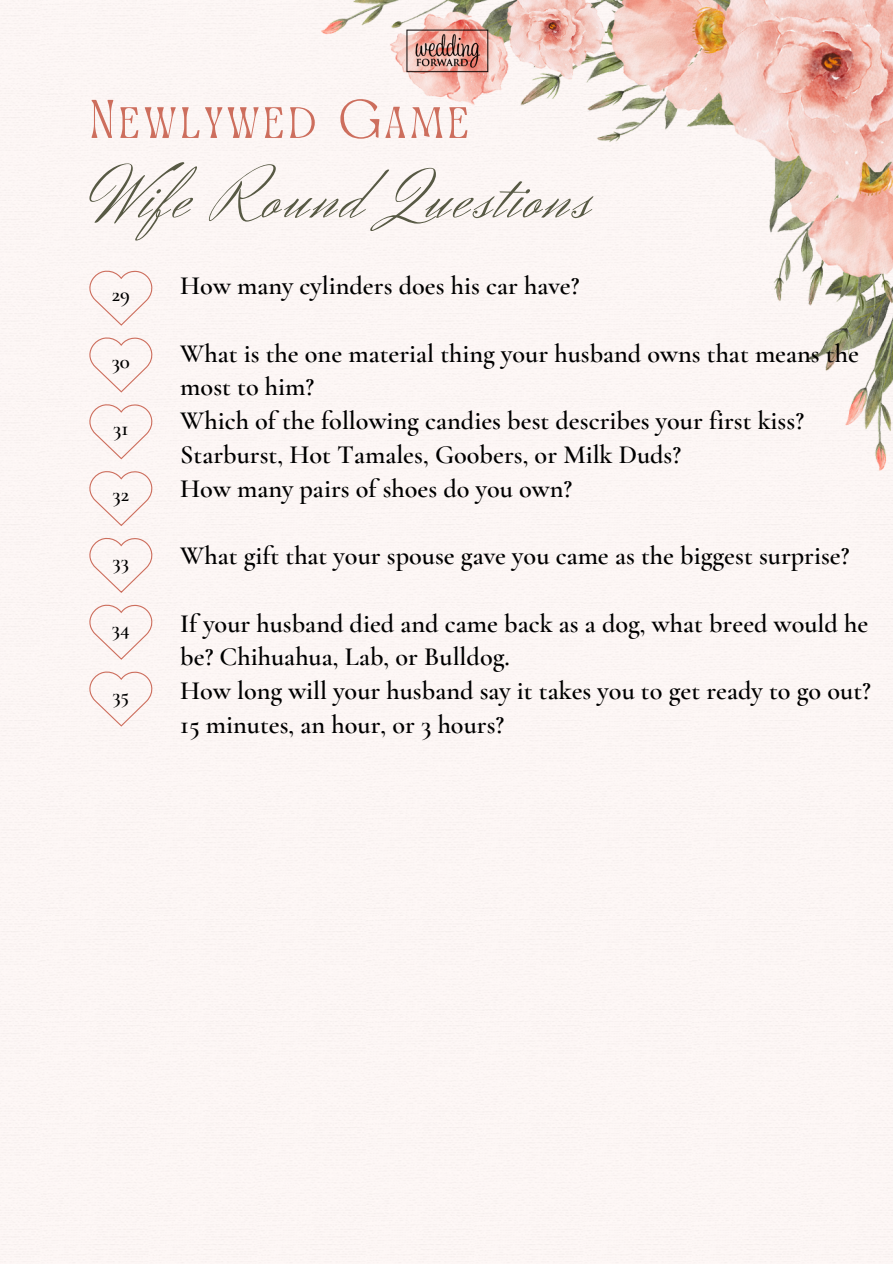
<style>
.page{position:relative;width:893px;height:1264px;background:#fff}
.page>*{position:absolute;margin:0;border:0;box-sizing:border-box;transform-origin:0 0}
.t1{font:72px "Herr Von Muellerhoff";letter-spacing:.05em;color:#575944}
.t2{font:54px "Awesome Lathusca";color:#cd6e5d}
.t3{font:600 26.25px/33.8px "Cormorant Garamond";color:#000}
.t4{font:600 21px "Cormorant Garamond";color:#000}
</style>
<div class="page">
<img style="left:321px;top:0;width:571px;height:470px">
<svg style="left:89px;top:271px;width:63px;height:55px"></svg>
<svg style="left:89px;top:337px;width:63px;height:55px"></svg>
<svg style="left:89px;top:404px;width:63px;height:55px"></svg>
<svg style="left:89px;top:471px;width:63px;height:55px"></svg>
<svg style="left:89px;top:538px;width:63px;height:55px"></svg>
<svg style="left:89px;top:604px;width:63px;height:56px"></svg>
<svg style="left:89px;top:671px;width:63px;height:55px"></svg>
<img style="left:392px;top:26px;width:109px;height:47px">
<svg style="left:92px;top:99px;width:21px;height:39px"></svg>
<svg style="left:120px;top:107px;width:18px;height:31px"></svg>
<svg style="left:145px;top:107px;width:31px;height:31px"></svg>
<svg style="left:205px;top:107px;width:17px;height:31px"></svg>
<svg style="left:228px;top:107px;width:30px;height:31px"></svg>
<svg style="left:265px;top:107px;width:18px;height:31px"></svg>
<svg style="left:290px;top:107px;width:25px;height:31px"></svg>
<div style="left:340px;top:98px;width:39px;height:41px;background:#fcf6f4"></div>
<svg style="left:385px;top:106px;width:20px;height:32px"></svg>
<svg style="left:411px;top:107px;width:31px;height:31px"></svg>
<svg style="left:449px;top:107px;width:18px;height:31px"></svg>
<p class="t2" style="left:180px;top:85px;width:23px">●</p>
<p class="t1" style="left:89px;top:151px;width:501px">Wife Round Questions</p>
<p class="t4" style="left:112px;top:281px;width:20px">29</p>
<p class="t4" style="left:112px;top:348px;width:20px">30</p>
<p class="t4" style="left:113px;top:415px;width:17px">31</p>
<p class="t4" style="left:112px;top:482px;width:18px">32</p>
<p class="t4" style="left:113px;top:549px;width:18px">33</p>
<p class="t4" style="left:112px;top:615px;width:19px">34</p>
<p class="t4" style="left:112px;top:682px;width:18px">35</p>
<p class="t3" style="left:180px;top:269px;width:401px">How many cylinders does his car have?</p>
<p class="t3" style="left:180px;top:336px;width:680px">What is the one material thing your husband owns that means the most to him?</p>
<p class="t3" style="left:180px;top:404px;width:625px">Which of the following candies best describes your first kiss?</p>
<p class="t3" style="left:180px;top:437px;width:502px">Starburst, Hot Tamales, Goobers, or Milk Duds?</p>
<p class="t3" style="left:180px;top:471px;width:393px">How many pairs of shoes do you own?</p>
<p class="t3" style="left:180px;top:539px;width:670px">What gift that your spouse gave you came as the biggest surprise?</p>
<p class="t3" style="left:180px;top:606px;width:689px">If your husband died and came back as a dog, what breed would he be? Chihuahua, Lab, or Bulldog.</p>
<p class="t3" style="left:180px;top:674px;width:692px">How long will your husband say it takes you to get ready to go out?<br>15 minutes, an hour, or 3 hours?</p>
</div>
